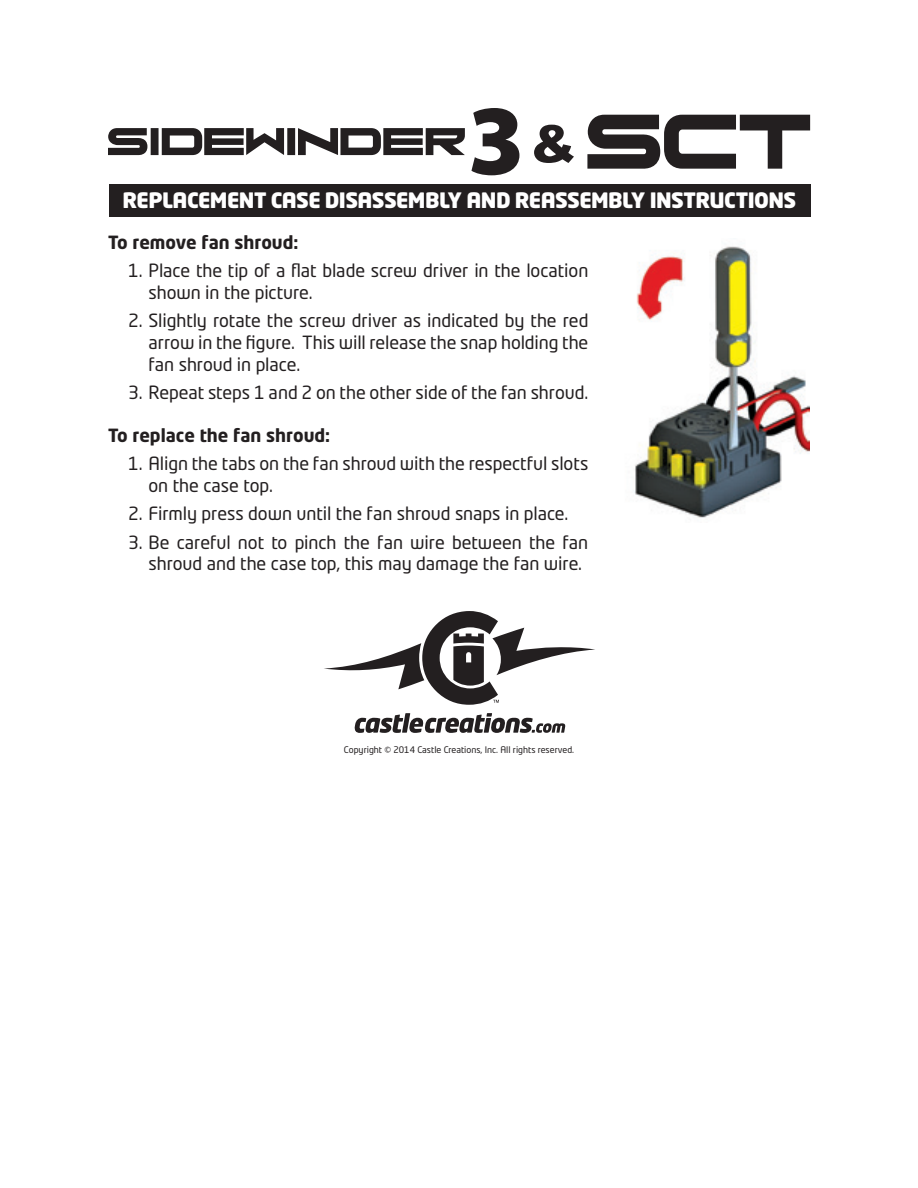
<style>
.page{position:relative;width:918px;height:1188px;background:#fff}
.page>*{position:absolute;margin:0;border:0;box-sizing:border-box;transform-origin:0 0}
.numbered_text{font:900 21px "Neo Tech Std";letter-spacing:-.025em;color:#fff}
.t1{font:18px/21.6px "Neo Tech Std";letter-spacing:-.005em;color:#231f20}
.t2{font:700 18px "Neo Tech Std";color:#231f20}
.t3{font:9px "Neo Tech Std";color:#231f20}
</style>
<div class="page">
<div style="left:109px;top:184px;width:702px;height:32px;background:#231f20"></div>
<img style="left:634px;top:246px;width:176px;height:272px">
<svg style="left:354px;top:713px;width:212px;height:20px"></svg>
<svg style="left:324px;top:611px;width:271px;height:94px"></svg>
<svg style="left:108px;top:128px;width:357px;height:27px"></svg>
<svg style="left:471px;top:108px;width:48px;height:67px"></svg>
<svg style="left:587px;top:115px;width:223px;height:54px"></svg>
<svg style="left:534px;top:125px;width:40px;height:38px"></svg>
<p class="numbered_text" style="left:123px;top:187px;width:675px">REPLACEMENT CASE DISASSEMBLY AND REASSEMBLY INSTRUCTIONS</p>
<p class="t2" style="left:108px;top:231px;width:192px">To remove fan shroud:</p>
<p class="t1" style="left:148px;top:260px;width:441px;text-indent:-20px">1. Place the tip of a flat blade screw driver in the location shown in the picture.</p>
<p class="t1" style="left:148px;top:310px;width:441px;text-align:justify;text-indent:-20px">2. Slightly rotate the screw driver as indicated by the red arrow in the figure. This will release the snap holding the fan shroud in place.</p>
<p class="t1" style="left:128px;top:381px;width:462px">3. Repeat steps 1 and 2 on the other side of the fan shroud.</p>
<p class="t2" style="left:108px;top:424px;width:224px">To replace the fan shroud:</p>
<p class="t1" style="left:148px;top:453px;width:441px;text-indent:-20px">1. Align the tabs on the fan shroud with the respectful slots on the case top.</p>
<p class="t1" style="left:128px;top:503px;width:442px">2. Firmly press down until the fan shroud snaps in place.</p>
<p class="t1" style="left:148px;top:531px;width:441px;text-indent:-20px">3. Be careful not to pinch the fan wire between the fan shroud and the case top, this may damage the fan wire.</p>
<p class="t3" style="left:344px;top:744px;width:232px">Copyright © 2014 Castle Creations, Inc. All rights reserved.</p>
</div>
